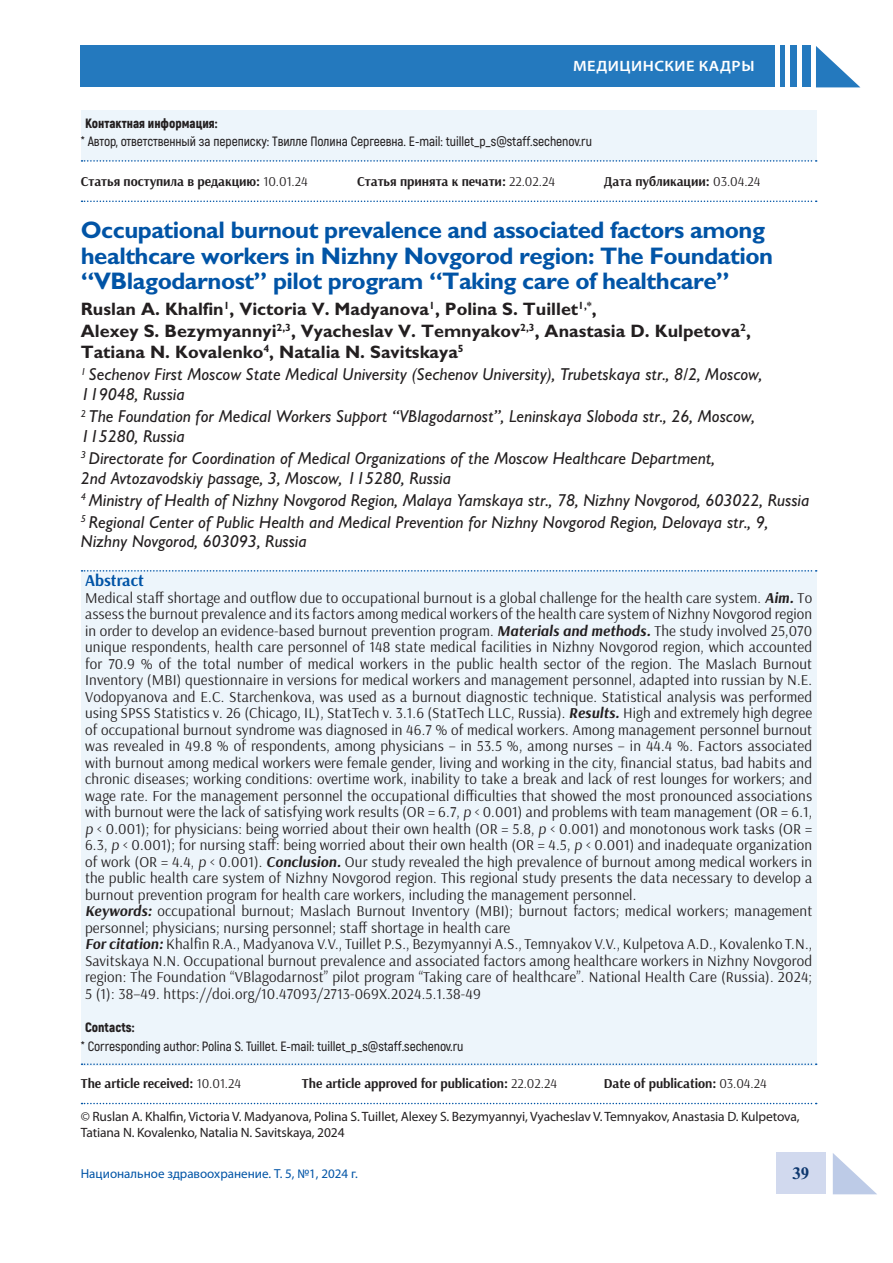
<style>
.page{position:relative;width:893px;height:1263px;background:#fff}
.page>*{position:absolute;margin:0;border:0;box-sizing:border-box;transform-origin:0 0}
.t1{font:700 24px/25.5px "Gals C";letter-spacing:-.02em;color:#0154a6}
.t2{font:700 18px/21.6px "Gals C";color:#231f20}
.t3{font:italic 16.5px/19.8px "Gals C";color:#231f20}
.t4{font:700 16.5px "Arsenal";color:#0154a6}
.t5{font:700 16.5px "Newton C";color:#0d376e}
.t6{font:15px/16.5px "Arsenal";letter-spacing:.01em;color:#231f20}
.t7{font:600 15px "Myriad Pro";letter-spacing:.03em;color:#fff;scale:1.1 1}
.t8{font:700 13.5px "Arsenal";letter-spacing:-.005em;color:#231f20}
.t9{font:600 13.5px "Akrobat";letter-spacing:-.005em;color:#231f20}
.t10{font:13.5px/16.2px "Myriad Pro";letter-spacing:-.01em;color:#231f20}
.t11{font:900 13.5px "Akrobat";color:#231f20}
.t12{font:13.05px "Myriad Pro";color:#0154a6}
.s1{font-weight:400}
.s2{font-weight:700;font-style:italic}
.s3{font-style:italic}
</style>
<div class="page">
<div style="left:81px;top:45px;width:694px;height:42px;background:#2479be"></div>
<div style="left:802px;top:45px;width:8px;height:42px;background:#2479be"></div>
<div style="left:790px;top:45px;width:6px;height:42px;background:#2479be"></div>
<div style="left:780px;top:45px;width:5px;height:42px;background:#2479be"></div>
<svg style="left:816px;top:46px;width:44px;height:41px"></svg>
<div style="left:776px;top:1152px;width:50px;height:42px;background:#d1d9ee"></div>
<svg style="left:833px;top:1153px;width:44px;height:41px"></svg>
<div style="left:81px;top:111px;width:735px;height:50px;background:#edf5fb"></div>
<svg style="left:82px;top:160px;width:735px;height:2px"></svg>
<div style="left:81px;top:570px;width:735px;height:495px;background:#edf5fb"></div>
<svg style="left:82px;top:570px;width:735px;height:2px"></svg>
<svg style="left:82px;top:1063px;width:735px;height:2px"></svg>
<svg style="left:82px;top:201px;width:735px;height:1px"></svg>
<svg style="left:82px;top:1103px;width:735px;height:1px"></svg>
<p class="t7" style="left:573px;top:60px;width:167px">МЕДИЦИНСКИЕ КАДРЫ</p>
<p class="t11" style="left:85px;top:117px;width:134px">Контактная информация:</p>
<p class="t9" style="left:81px;top:136px;width:513px">* Автор, ответственный за переписку: Твилле Полина Сергеевна. E-mail: tuillet_p_s@staff.sechenov.ru</p>
<p class="t8" style="left:81px;top:172px;width:229px">Статья поступила в редакцию: <span class="s1">10.01.24</span></p>
<p class="t8" style="left:357px;top:172px;width:199px">Статья принята к печати: <span class="s1">22.02.24</span></p>
<p class="t8" style="left:604px;top:172px;width:158px">Дата публикации: <span class="s1">03.04.24</span></p>
<h1 class="t1" style="left:81px;top:220px;width:694px">Occupational burnout prevalence and associated factors among healthcare workers in Nizhny Novgorod region: The Foundation “VBlagodarnost” pilot program “Taking care of healthcare”</h1>
<p class="t2" style="left:81px;top:300px;width:672px">Ruslan A. Khalfin<sup>1</sup>, Victoria V. Madyanova<sup>1</sup>, Polina S. Tuillet<sup>1,*</sup>,<br>Alexey S. Bezymyannyi<sup>2,3</sup>, Vyacheslav V. Temnyakov<sup>2,3</sup>, Anastasia D. Kulpetova<sup>2</sup>,<br>Tatiana N. Kovalenko<sup>4</sup>, Natalia N. Savitskaya<sup>5</sup></p>
<p class="t3" style="left:81px;top:367px;width:683px"><sup>1</sup> Sechenov First Moscow State Medical University (Sechenov University), Trubetskaya str., 8/2, Moscow,<br>119048, Russia</p>
<p class="t3" style="left:81px;top:408px;width:676px"><sup>2</sup> The Foundation for Medical Workers Support “VBlagodarnost”, Leninskaya Sloboda str., 26, Moscow,<br>115280, Russia</p>
<p class="t3" style="left:81px;top:450px;width:636px"><sup>3</sup> Directorate for Coordination of Medical Organizations of the Moscow Healthcare Department,<br>2nd Avtozavodskiy passage, 3, Moscow, 115280, Russia</p>
<p class="t3" style="left:81px;top:491px;width:730px;line-height:21.9px"><sup>4</sup> Ministry of Health of Nizhny Novgorod Region, Malaya Yamskaya str., 78, Nizhny Novgorod, 603022, Russia<br><sup>5</sup> Regional Center of Public Health and Medical Prevention for Nizhny Novgorod Region, Delovaya str., 9,</p>
<p class="t3" style="left:81px;top:533px;width:227px">Nizhny Novgorod, 603093, Russia</p>
<p class="t4" style="left:85px;top:570px;width:60px">Abstract</p>
<p class="t6" style="left:85px;top:589px;width:729px">Medical staff shortage and outflow due to occupational burnout is a global challenge for the health care system. <span class="s2">Aim.</span> To assess the burnout prevalence and its factors among medical workers of the health care system of Nizhny Novgorod region in order to develop an evidence-based burnout prevention program. <span class="s2">Materials and methods.</span> The study involved 25,070 unique respondents, health care personnel of 148 state medical facilities in Nizhny Novgorod region, which accounted for 70.9 % of the total number of medical workers in the public health sector of the region. The Maslach Burnout Inventory (MBI) questionnaire in versions for medical workers and management personnel, adapted into russian by N.E.<br>Vodopyanova and E.С. Starchenkova, was used as a burnout diagnostic technique. Statistical analysis was performed using SPSS Statistics v. 26 (Chicago, IL), StatTech v. 3.1.6 (StatTech LLC, Russia). <span class="s2">Results.</span> High and extremely high degree of occupational burnout syndrome was diagnosed in 46.7 % of medical workers. Among management personnel burnout was revealed in 49.8 % of respondents, among physicians – in 53.5 %, among nurses – in 44.4 %. Factors associated with burnout among medical workers were female gender, living and working in the city, financial status, bad habits and chronic diseases; working conditions: overtime work, inability to take a break and lack of rest lounges for workers; and wage rate. For the management personnel the occupational difficulties that showed the most pronounced associations with burnout were the lack of satisfying work results (OR = 6.7, <span class="s3">p</span> &lt; 0.001) and problems with team management (OR = 6.1, <span class="s3">p</span> &lt; 0.001); for physicians: being worried about their own health (OR = 5.8, <span class="s3">p</span> &lt; 0.001) and monotonous work tasks (OR = 6.3, <span class="s3">p</span> &lt; 0.001); for nursing staff: being worried about their own health (OR = 4.5, <span class="s3">p</span> &lt; 0.001) and inadequate organization of work (OR = 4.4, <span class="s3">p</span> &lt; 0.001). <span class="s2">Conclusion.</span> Our study revealed the high prevalence of burnout among medical workers in the public health care system of Nizhny Novgorod region. This regional study presents the data necessary to develop a burnout prevention program for health care workers, including the management personnel.<br><span class="s2">Keywords:</span> occupational burnout; Maslach Burnout Inventory (MBI); burnout factors; medical workers; management personnel; physicians; nursing personnel; staff shortage in health care<br><span class="s2">For citation:</span> Khalfin R.A., Madyanova V.V., Tuillet P.S., Bezymyannyi A.S., Temnyakov V.V., Kulpetova A.D., Kovalenko T.N., Savitskaya N.N. Occupational burnout prevalence and associated factors among healthcare workers in Nizhny Novgorod region: The Foundation “VBlagodarnost” pilot program “Taking care of healthcare”. National Health Care (Russia). 2024; 5 (1): 38–49. https://doi.org/10.47093/2713-069X.2024.5.1.38-49</p>
<p class="t11" style="left:85px;top:1022px;width:51px">Contacts:</p>
<p class="t9" style="left:81px;top:1040px;width:384px">* Corresponding author: Polina S. Tuillet. E-mail: tuillet_p_s@staff.sechenov.ru</p>
<p class="t8" style="left:81px;top:1074px;width:162px">The article received: <span class="s1">10.01.24</span></p>
<p class="t8" style="left:302px;top:1074px;width:257px">The article approved for publication: <span class="s1">22.02.24</span></p>
<p class="t8" style="left:604px;top:1074px;width:164px">Date of publication: <span class="s1">03.04.24</span></p>
<p class="t10" style="left:81px;top:1109px;width:720px">© Ruslan A. Khalfin, Victoria V. Madyanova, Polina S. Tuillet, Alexey S. Bezymyannyi, Vyacheslav V. Temnyakov, Anastasia D. Kulpetova,<br>Tatiana N. Kovalenko, Natalia N. Savitskaya, 2024</p>
<p class="t12" style="left:81px;top:1169px;width:278px">Национальное здравоохранение. Т. 5, №1, 2024 г.</p>
<p class="t5" style="left:792px;top:1167px;width:19px">39</p>
</div>
